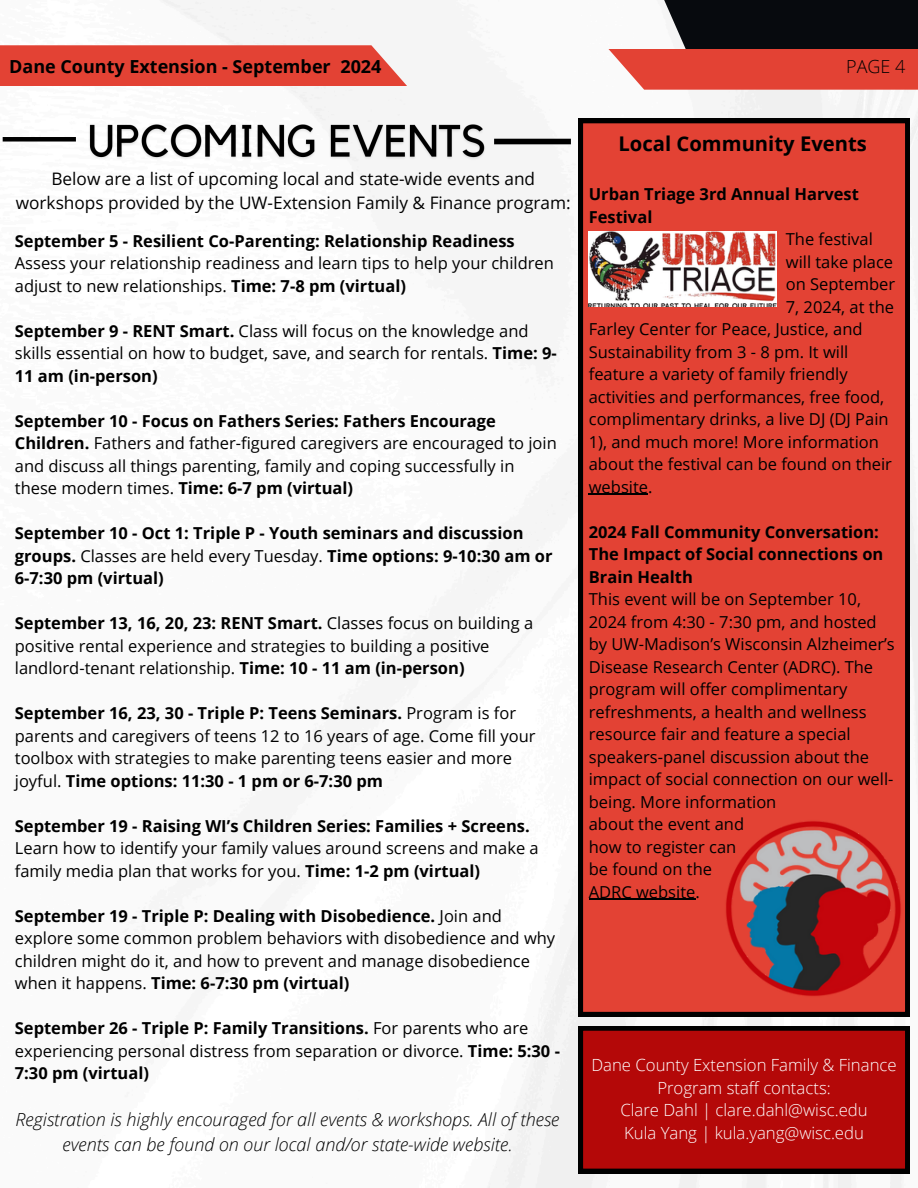
<style>
.page{position:relative;width:918px;height:1188px;background:#fff}
.page>*{position:absolute;margin:0;border:0;box-sizing:border-box;transform-origin:0 0}
.t1{font:700 20.25px "Open Sans";color:#000}
.t2{font:italic 300 18px/24.8px "Open Sans";color:#000;text-align:center}
.t3{font:700 18px "Open Sans";color:#000}
.t4{font:300 18px "Open Sans";color:#000}
.t5{font:17.25px/23.7px "Open Sans";color:#000;text-align:center}
.t6{font:300 16.8px/22.5px "Open Sans";color:#fff;text-align:center}
.t7{font:16.5px/22.5px "Open Sans";color:#000}
.t8{font:700 16.5px/22.5px "Open Sans";color:#000}
.s1{font-weight:700}
.s2{font-weight:400}
</style>
<div class="page">
<img style="left:2px;top:0;width:916px;height:1188px">
<div style="left:0;top:45px;width:407px;height:41px;background:#e34234"></div>
<div style="left:652px;top:0;width:266px;height:72px;background:#070a0e"></div>
<svg style="left:608px;top:49px;width:310px;height:41px;background:#e44e41"></svg>
<img style="left:85px;top:121px;width:405px;height:44px">
<div style="left:3px;top:137px;width:73px;height:5px;background:#000"></div>
<div style="left:494px;top:139px;width:77px;height:5px;background:#000"></div>
<svg style="left:579px;top:1026px;width:330px;height:147px;background:#a50707"></svg>
<div style="left:579px;top:119px;width:330px;height:897px;background:#e34234"></div>
<hr style="left:589px;top:494px;width:59px;height:1px;background:#000">
<hr style="left:589px;top:899px;width:106px;height:1px;background:#000">
<img style="left:589px;top:232px;width:188px;height:75px">
<img style="left:725px;top:820px;width:177px;height:177px">
<p class="t3" style="left:9px;top:53px;width:374px">Dane County Extension - September 2024</p>
<p class="t4" style="left:846px;top:53px;width:61px">PAGE 4</p>
<p class="t5" style="left:16px;top:166px;width:556px">Below are a list of upcoming local and state-wide events and workshops provided by the UW-Extension Family &amp; Finance program:</p>
<p class="t7" style="left:15px;top:229px;width:541px"><span class="s1">September 5 - Resilient Co-Parenting: Relationship Readiness<br></span>Assess your relationship readiness and learn tips to help your children adjust to new relationships. <span class="s1">Time: 7-8 pm (virtual)</span></p>
<p class="t7" style="left:15px;top:319px;width:543px"><span class="s1">September 9 - RENT Smart.</span> Class will focus on the knowledge and skills essential on how to budget, save, and search for rentals. <span class="s1">Time: 9-<br>11 am (in-person)</span></p>
<p class="t7" style="left:15px;top:409px;width:543px"><span class="s1">September 10 - Focus on Fathers Series: Fathers Encourage Children.</span> Fathers and father-figured caregivers are encouraged to join and discuss all things parenting, family and coping successfully in these modern times. <span class="s1">Time: 6-7 pm (virtual)</span></p>
<p class="t8" style="left:15px;top:522px;width:539px">September 10 - Oct 1: Triple P - Youth seminars and discussion groups. <span class="s2">Classes are held every Tuesday.</span> Time options: 9-10:30 am or<br>6-7:30 pm (virtual)</p>
<p class="t7" style="left:15px;top:612px;width:520px"><span class="s1">September 13, 16, 20, 23: RENT Smart.</span> Classes focus on building a positive rental experience and strategies to building a positive landlord-tenant relationship. <span class="s1">Time: 10 - 11 am (in-person)</span></p>
<p class="t7" style="left:15px;top:702px;width:522px"><span class="s1">September 16, 23, 30 - Triple P: Teens Seminars.</span> Program is for parents and caregivers of teens 12 to 16 years of age. Come fill your toolbox with strategies to make parenting teens easier and more joyful. <span class="s1">Time options: 11:30 - 1 pm or 6-7:30 pm</span></p>
<p class="t7" style="left:15px;top:814px;width:525px"><span class="s1">September 19 - Raising WI’s Children Series: Families + Screens.<br></span>Learn how to identify your family values around screens and make a family media plan that works for you. <span class="s1">Time: 1-2 pm (virtual)</span></p>
<p class="t7" style="left:15px;top:904px;width:542px"><span class="s1">September 19 - Triple P: Dealing with Disobedience.</span> Join and explore some common problem behaviors with disobedience and why children might do it, and how to prevent and manage disobedience when it happens. <span class="s1">Time: 6-7:30 pm (virtual)</span></p>
<p class="t7" style="left:15px;top:1017px;width:547px"><span class="s1">September 26 - Triple P: Family Transitions.</span> For parents who are experiencing personal distress from separation or divorce. <span class="s1">Time: 5:30 -<br>7:30 pm (virtual)</span></p>
<p class="t2" style="left:16px;top:1107px;width:545px">Registration is highly encouraged for all events &amp; workshops. All of these events can be found on our local and/or state-wide website.</p>
<p class="t1" style="left:619px;top:129px;width:250px">Local Community Events</p>
<p class="t8" style="left:589px;top:182px;width:272px">Urban Triage 3rd Annual Harvest<br>Festival</p>
<p class="t7" style="left:786px;top:227px;width:89px">The festival</p>
<p class="t7" style="left:786px;top:250px;width:109px">will take place</p>
<p class="t7" style="left:786px;top:272px;width:111px">on September</p>
<p class="t7" style="left:589px;top:295px;width:307px;text-indent:197px">7, 2024, at the<br>Farley Center for Peace, Justice, and<br>Sustainability from 3 - 8 pm. It will feature a variety of family friendly activities and performances, free food, complimentary drinks, a live DJ (DJ Pain<br>1), and much more! More information about the festival can be found on their website.</p>
<p class="t8" style="left:589px;top:520px;width:296px">2024 Fall Community Conversation:<br>The Impact of Social connections on<br>Brain Health</p>
<p class="t7" style="left:589px;top:587px;width:308px">This event will be on September 10, 2024 from 4:30 - 7:30 pm, and hosted by UW-Madison’s Wisconsin Alzheimer’s Disease Research Center (ADRC). The program will offer complimentary refreshments, a health and wellness resource fair and feature a special speakers-panel discussion about the impact of social connection on our well&shy;being. More information</p>
<p class="t7" style="left:589px;top:812px;width:157px">about the event and</p>
<p class="t7" style="left:589px;top:835px;width:149px">how to register can</p>
<h2 class="t7" style="left:589px;top:857px;width:125px">be found on the</h2>
<p class="t7" style="left:589px;top:880px;width:113px">ADRC website.</p>
<h4 class="t6" style="left:591px;top:1053px;width:307px">Dane County Extension Family &amp; Finance<br>Program staff contacts:</h4>
<h3 class="t6" style="left:620px;top:1098px;width:249px">Clare Dahl | clare.dahl@wisc.edu</h3>
<p class="t6" style="left:624px;top:1121px;width:241px">Kula Yang | kula.yang@wisc.edu</p>
</div>
